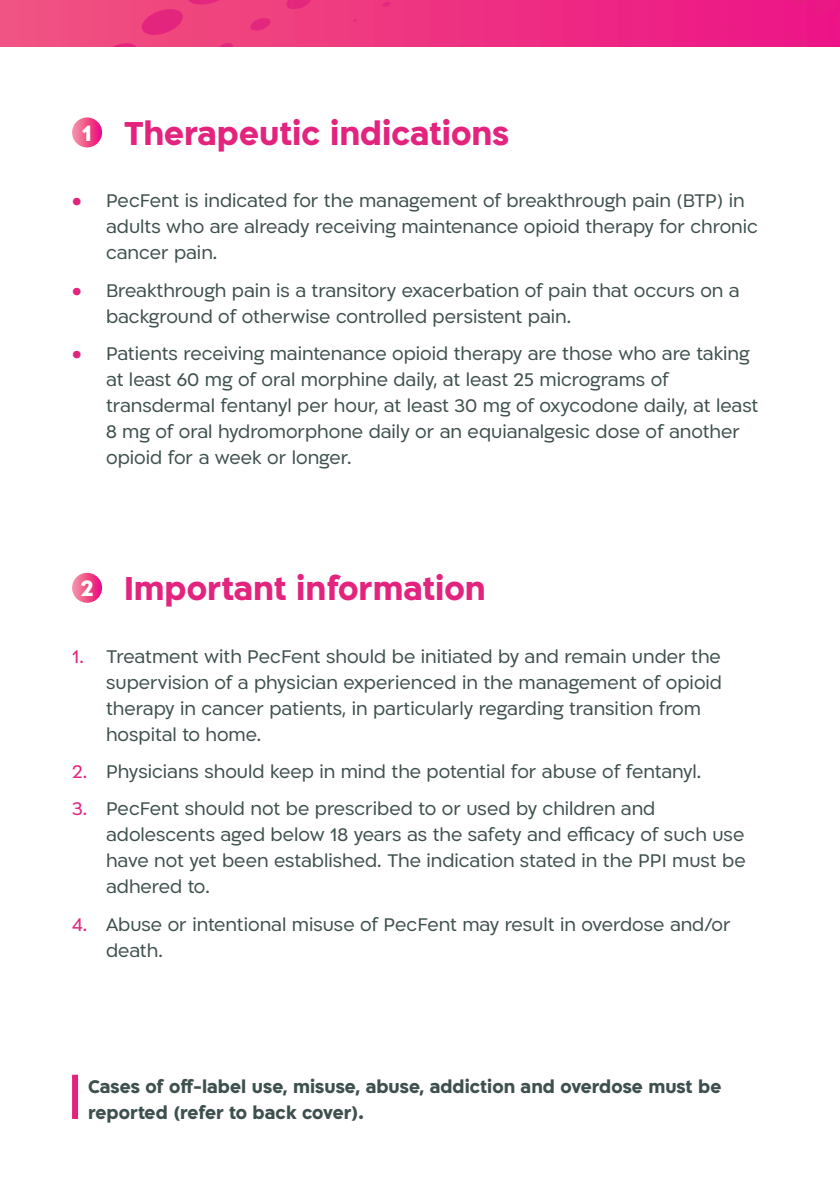
<style>
.page{position:relative;width:840px;height:1191px;background:#fff}
.page>*{position:absolute;margin:0;border:0;box-sizing:border-box;transform-origin:0 0}
.t1{font:700 38px "Ploni M Lv 2 AAA";color:#e3247e}
.t2{font:700 25.4px "Ploni M Lv 2 AAA";color:#fff}
.t3{font:21px/26px "Ploni M Lv 2 AAA";color:#3e504e}
.t4{font:700 21px/26px "Ploni M Lv 2 AAA";color:#3e504e}
.s1{color:#e3247e}
</style>
<div class="page">
<div style="left:0;top:0;width:839px;height:47px;background:#f05083"></div>
<svg style="left:112px;top:0;width:727px;height:47px"></svg>
<svg style="left:72px;top:117px;width:30px;height:30px"></svg>
<svg style="left:72px;top:573px;width:30px;height:30px"></svg>
<div style="left:72px;top:1074px;width:6px;height:45px;background:#e3247e"></div>
<p class="t2" style="left:82px;top:115px;width:11px">1</p>
<p class="t1" style="left:124px;top:107px;width:386px">Therapeutic indications</p>
<p class="t3" style="left:106px;top:187px;width:653px;text-indent:-34px"><span class="s1">•</span> PecFent is indicated for the management of breakthrough pain (BTP) in adults who are already receiving maintenance opioid therapy for chronic cancer pain.</p>
<p class="t3" style="left:106px;top:277px;width:634px;text-indent:-34px"><span class="s1">•</span> Breakthrough pain is a transitory exacerbation of pain that occurs on a background of otherwise controlled persistent pain.</p>
<p class="t3" style="left:106px;top:340px;width:653px;text-indent:-34px"><span class="s1">•</span> Patients receiving maintenance opioid therapy are those who are taking at least 60 mg of oral morphine daily, at least 25 micrograms of transdermal fentanyl per hour, at least 30 mg of oxycodone daily, at least 8 mg of oral hydromorphone daily or an equianalgesic dose of another opioid for a week or longer.</p>
<p class="t2" style="left:81px;top:571px;width:14px">2</p>
<p class="t1" style="left:124px;top:562px;width:363px">Important information</p>
<p class="t3" style="left:106px;top:642px;width:617px;text-indent:-34px"><span class="s1">1.</span> Treatment with PecFent should be initiated by and remain under the supervision of a physician experienced in the management of opioid therapy in cancer patients, in particularly regarding transition from hospital to home.</p>
<p class="t3" style="left:72px;top:758px;width:630px"><span class="s1">2.</span> Physicians should keep in mind the potential for abuse of fentanyl.</p>
<p class="t3" style="left:106px;top:795px;width:640px;text-indent:-34px"><span class="s1">3.</span> PecFent should not be prescribed to or used by children and adolescents aged below 18 years as the safety and efficacy of such use have not yet been established. The indication stated in the PPI must be adhered to.</p>
<p class="t3" style="left:106px;top:910px;width:625px;text-indent:-34px"><span class="s1">4.</span> Abuse or intentional misuse of PecFent may result in overdose and/or death.</p>
<p class="t4" style="left:88px;top:1073px;width:634px">Cases of off-label use, misuse, abuse, addiction and overdose must be reported (refer to back cover).</p>
</div>
